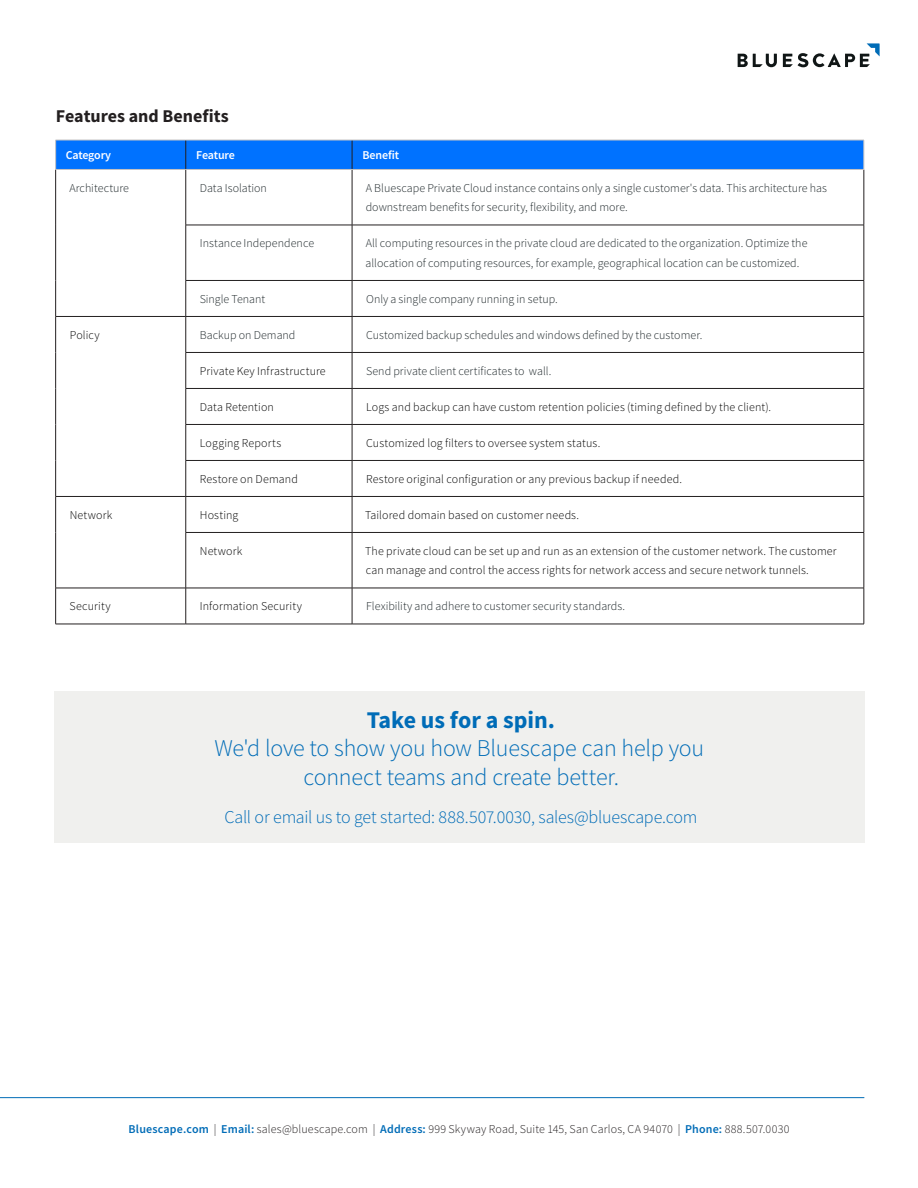
<style>
.page{position:relative;width:918px;height:1188px;background:#fff}
.page>*{position:absolute;margin:0;border:0;box-sizing:border-box;transform-origin:0 0}
.t1{font:300 24px/28.5px "Source Sans Pro";letter-spacing:-.01em;color:#006cb7;text-align:center}
.t2{font:300 18px "Source Sans Pro";letter-spacing:-.01em;color:#006cb7}
.t3{font:700 18px "Source Sans Pro";color:#231f20}
.BODY_COPY{font:300 12px/19.5px "Source Sans Pro";color:#1d2629}
.BODY_COPY-2{font:300 12px/19.5px "Source Sans Pro";letter-spacing:.01em;color:#000001}
.t4{font:300 12px "Source Sans Pro";letter-spacing:.015em;color:#231f20}
.BODY_COPY-3{font:600 12px "Source Sans Pro";letter-spacing:-.01em;color:#fff}
.s1{font-weight:700}
.s2{font-weight:600;color:#006cb7}
</style>
<div class="page">
<hr style="left:0;top:1097px;width:864px;height:1px;background:#006cb7">
<hr style="left:55px;top:170px;width:1px;height:55px;background:#231f20">
<hr style="left:186px;top:170px;width:1px;height:55px;background:#231f20">
<hr style="left:352px;top:170px;width:1px;height:55px;background:#231f20">
<hr style="left:864px;top:170px;width:1px;height:55px;background:#231f20">
<hr style="left:55px;top:225px;width:1px;height:55px;background:#231f20">
<hr style="left:186px;top:225px;width:166px;height:1px;background:#231f20">
<hr style="left:186px;top:225px;width:1px;height:55px;background:#231f20">
<hr style="left:352px;top:225px;width:512px;height:1px;background:#231f20">
<hr style="left:352px;top:225px;width:1px;height:55px;background:#231f20">
<hr style="left:864px;top:225px;width:1px;height:55px;background:#231f20">
<hr style="left:55px;top:280px;width:1px;height:36px;background:#231f20">
<hr style="left:186px;top:280px;width:166px;height:1px;background:#231f20">
<hr style="left:186px;top:281px;width:1px;height:35px;background:#231f20">
<hr style="left:352px;top:280px;width:512px;height:1px;background:#231f20">
<hr style="left:352px;top:281px;width:1px;height:35px;background:#231f20">
<hr style="left:864px;top:281px;width:1px;height:35px;background:#231f20">
<hr style="left:56px;top:316px;width:130px;height:1px;background:#231f20">
<hr style="left:55px;top:317px;width:1px;height:35px;background:#231f20">
<hr style="left:186px;top:316px;width:166px;height:1px;background:#231f20">
<hr style="left:186px;top:317px;width:1px;height:35px;background:#231f20">
<hr style="left:352px;top:316px;width:512px;height:1px;background:#231f20">
<hr style="left:352px;top:317px;width:1px;height:35px;background:#231f20">
<hr style="left:864px;top:317px;width:1px;height:35px;background:#231f20">
<hr style="left:55px;top:352px;width:1px;height:36px;background:#231f20">
<hr style="left:186px;top:352px;width:166px;height:1px;background:#231f20">
<hr style="left:186px;top:353px;width:1px;height:35px;background:#231f20">
<hr style="left:352px;top:352px;width:512px;height:1px;background:#231f20">
<hr style="left:352px;top:353px;width:1px;height:35px;background:#231f20">
<hr style="left:864px;top:353px;width:1px;height:35px;background:#231f20">
<hr style="left:55px;top:388px;width:1px;height:36px;background:#231f20">
<hr style="left:186px;top:388px;width:166px;height:1px;background:#231f20">
<hr style="left:186px;top:389px;width:1px;height:35px;background:#231f20">
<hr style="left:352px;top:388px;width:512px;height:1px;background:#231f20">
<hr style="left:352px;top:389px;width:1px;height:35px;background:#231f20">
<hr style="left:864px;top:389px;width:1px;height:35px;background:#231f20">
<hr style="left:55px;top:424px;width:1px;height:36px;background:#231f20">
<hr style="left:186px;top:424px;width:166px;height:1px;background:#231f20">
<hr style="left:186px;top:425px;width:1px;height:35px;background:#231f20">
<hr style="left:352px;top:424px;width:512px;height:1px;background:#231f20">
<hr style="left:352px;top:425px;width:1px;height:35px;background:#231f20">
<hr style="left:864px;top:425px;width:1px;height:35px;background:#231f20">
<hr style="left:55px;top:460px;width:1px;height:36px;background:#231f20">
<hr style="left:186px;top:460px;width:166px;height:1px;background:#231f20">
<hr style="left:186px;top:461px;width:1px;height:35px;background:#231f20">
<hr style="left:352px;top:460px;width:512px;height:1px;background:#231f20">
<hr style="left:352px;top:461px;width:1px;height:35px;background:#231f20">
<hr style="left:864px;top:461px;width:1px;height:35px;background:#231f20">
<hr style="left:56px;top:496px;width:130px;height:1px;background:#231f20">
<hr style="left:55px;top:497px;width:1px;height:35px;background:#231f20">
<hr style="left:186px;top:496px;width:166px;height:1px;background:#231f20">
<hr style="left:186px;top:497px;width:1px;height:35px;background:#231f20">
<hr style="left:352px;top:496px;width:512px;height:1px;background:#231f20">
<hr style="left:352px;top:497px;width:1px;height:35px;background:#231f20">
<hr style="left:864px;top:497px;width:1px;height:35px;background:#231f20">
<hr style="left:55px;top:532px;width:1px;height:56px;background:#231f20">
<hr style="left:186px;top:532px;width:166px;height:1px;background:#231f20">
<hr style="left:186px;top:533px;width:1px;height:55px;background:#231f20">
<hr style="left:352px;top:532px;width:512px;height:1px;background:#231f20">
<hr style="left:352px;top:533px;width:1px;height:55px;background:#231f20">
<hr style="left:864px;top:533px;width:1px;height:55px;background:#231f20">
<hr style="left:56px;top:588px;width:130px;height:1px;background:#231f20">
<hr style="left:55px;top:588px;width:1px;height:36px;background:#231f20">
<hr style="left:186px;top:588px;width:166px;height:1px;background:#231f20">
<hr style="left:186px;top:588px;width:1px;height:36px;background:#231f20">
<hr style="left:352px;top:588px;width:512px;height:1px;background:#231f20">
<hr style="left:352px;top:588px;width:1px;height:36px;background:#231f20">
<hr style="left:864px;top:588px;width:1px;height:36px;background:#231f20">
<hr style="left:56px;top:624px;width:130px;height:1px;background:#231f20">
<hr style="left:186px;top:624px;width:166px;height:1px;background:#231f20">
<hr style="left:352px;top:624px;width:512px;height:1px;background:#231f20">
<div style="left:55px;top:140px;width:810px;height:29px;background:#0072ff"></div>
<hr style="left:56px;top:169px;width:130px;height:1px;background:#c5c3c4">
<hr style="left:186px;top:169px;width:166px;height:1px;background:#c5c3c4">
<hr style="left:352px;top:169px;width:512px;height:1px;background:#c5c3c4">
<svg style="left:738px;top:54px;width:39px;height:13px"></svg>
<svg style="left:783px;top:43px;width:97px;height:24px"></svg>
<div style="left:54px;top:691px;width:811px;height:151px;background:#f0f0ee"></div>
<p class="t3" style="left:56px;top:103px;width:175px">Features and Benefits</p>
<p class="BODY_COPY-3" style="left:66px;top:147px;width:47px">Category</p>
<p class="BODY_COPY-3" style="left:196px;top:147px;width:40px">Feature</p>
<p class="BODY_COPY-3" style="left:363px;top:147px;width:38px">Benefit</p>
<p class="BODY_COPY" style="left:69px;top:178px;width:61px">Architecture</p>
<p class="BODY_COPY" style="left:200px;top:178px;width:69px">Data Isolation</p>
<p class="BODY_COPY" style="left:366px;top:178px;width:463px">A Bluescape Private Cloud instance contains only a single customer's data. This architecture has downstream benefits for security, flexibility, and more.</p>
<p class="BODY_COPY" style="left:200px;top:234px;width:116px">Instance Independence</p>
<p class="BODY_COPY" style="left:366px;top:234px;width:443px">All computing resources in the private cloud are dedicated to the organization. Optimize the allocation of computing resources, for example, geographical location can be customized.</p>
<p class="BODY_COPY" style="left:200px;top:289px;width:67px">Single Tenant</p>
<p class="BODY_COPY" style="left:366px;top:289px;width:193px">Only a single company running in setup.</p>
<p class="BODY_COPY-2" style="left:70px;top:325px;width:31px">Policy</p>
<p class="BODY_COPY" style="left:200px;top:325px;width:97px">Backup on Demand</p>
<p class="BODY_COPY" style="left:366px;top:325px;width:338px">Customized backup schedules and windows defined by the customer.</p>
<p class="BODY_COPY-2" style="left:200px;top:361px;width:127px">Private Key Infrastructure</p>
<p class="BODY_COPY" style="left:366px;top:361px;width:187px">Send private client certificates to wall.</p>
<p class="BODY_COPY-2" style="left:200px;top:397px;width:76px">Data Retention</p>
<p class="BODY_COPY-2" style="left:366px;top:397px;width:406px">Logs and backup can have custom retention policies (timing defined by the client).</p>
<p class="BODY_COPY-2" style="left:200px;top:433px;width:83px">Logging Reports</p>
<p class="BODY_COPY-2" style="left:366px;top:433px;width:236px">Customized log filters to oversee system status.</p>
<p class="BODY_COPY-2" style="left:200px;top:469px;width:99px">Restore on Demand</p>
<p class="BODY_COPY-2" style="left:366px;top:469px;width:317px">Restore original configuration or any previous backup if needed.</p>
<p class="BODY_COPY-2" style="left:70px;top:505px;width:44px">Network</p>
<p class="BODY_COPY-2" style="left:200px;top:505px;width:40px">Hosting</p>
<p class="BODY_COPY-2" style="left:365px;top:505px;width:216px">Tailored domain based on customer needs.</p>
<p class="BODY_COPY-2" style="left:200px;top:541px;width:44px">Network</p>
<p class="BODY_COPY-2" style="left:365px;top:541px;width:473px">The private cloud can be set up and run as an extension of the customer network. The customer can manage and control the access rights for network access and secure network tunnels.</p>
<p class="BODY_COPY-2" style="left:70px;top:597px;width:43px">Security</p>
<p class="BODY_COPY-2" style="left:200px;top:597px;width:104px">Information Security</p>
<p class="BODY_COPY" style="left:366px;top:597px;width:260px">Flexibility and adhere to customer security standards.</p>
<p class="t1" style="left:214px;top:706px;width:491px"><span class="s1">Take us for a spin.<br></span>We'd love to show you how Bluescape can help you connect teams and create better.</p>
<p class="t2" style="left:224px;top:806px;width:475px">Call or email us to get started: 888.507.0030, sales@bluescape.com</p>
<p class="t4" style="left:129px;top:1122px;width:662px"><span class="s2">Bluescape.com</span> | <span class="s2">Email:</span> sales@bluescape.com | <span class="s2">Address:</span> 999 Skyway Road, Suite 145, San Carlos, CA 94070 | <span class="s2">Phone:</span> 888.507.0030</p>
</div>
